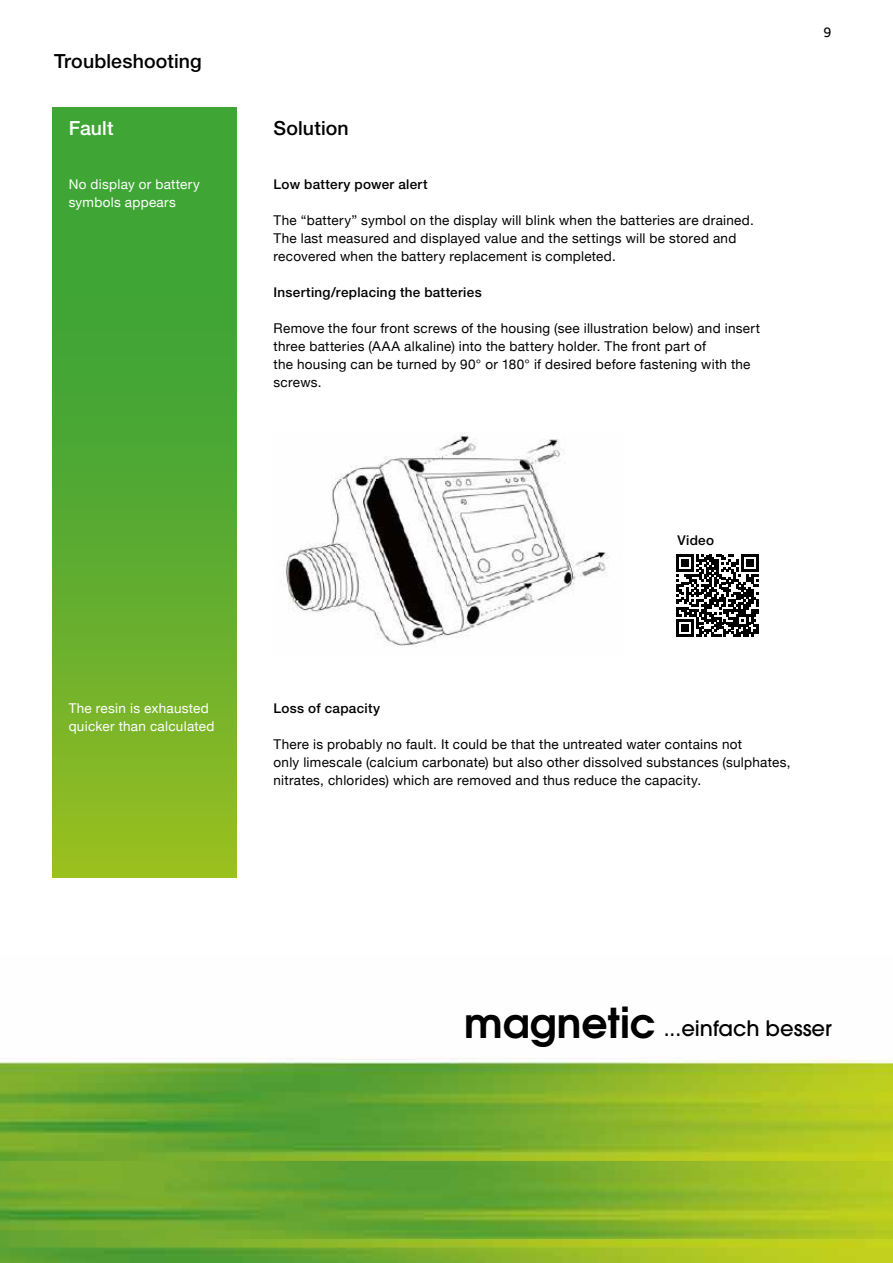
<style>
.page{position:relative;width:893px;height:1263px;background:#fff}
.page>*{position:absolute;margin:0;border:0;box-sizing:border-box;transform-origin:0 0}
.t1{font:500 21.15px "Avant Garde";color:#000}
.t2{font:500 19.5px "Helvetica Neue";letter-spacing:.01em;color:#000}
.t3{font:500 19.5px "Helvetica Neue";letter-spacing:.005em;color:#fff}
.t4{font:15px "Effra";color:#000}
.t5{font:13.5px/18px "Helvetica Neue";letter-spacing:.02em;color:#000}
.t6{font:13.5px/18px "Helvetica Neue";letter-spacing:.02em;color:#fff}
.t7{font:500 13.5px "Helvetica Neue";letter-spacing:.02em;color:#000}
.s1{font-family:"Te X Gyre Adventor";font-weight:700;font-size:40.95px}
</style>
<div class="page">
<img style="left:0;top:1058px;width:893px;height:205px">
<svg style="left:53px;top:107px;width:183px;height:770px;background:#5bac2f"></svg>
<svg style="left:676px;top:554px;width:83px;height:83px"></svg>
<img style="left:283px;top:434px;width:326px;height:213px">
<h2 class="t2" style="left:54px;top:49px;width:149px">Troubleshooting</h2>
<h2 class="t3" style="left:69px;top:116px;width:46px">Fault</h2>
<h2 class="t2" style="left:274px;top:116px;width:77px">Solution</h2>
<p class="t6" style="left:69px;top:175px;width:133px">No display or battery symbols appears</p>
<p class="t7" style="left:274px;top:176px;width:156px">Low battery power alert</p>
<p class="t5" style="left:274px;top:211px;width:482px">The “battery” symbol on the display will blink when the batteries are drained.<br>The last measured and displayed value and the settings will be stored and recovered when the battery replacement is completed.</p>
<p class="t7" style="left:274px;top:284px;width:210px">Inserting/replacing the batteries</p>
<p class="t5" style="left:274px;top:319px;width:488px">Remove the four front screws of the housing (see illustration below) and insert three batteries (AAA alkaline) into the battery holder. The front part of<br>the housing can be turned by 90° or 180° if desired before fastening with the screws.</p>
<p class="t7" style="left:677px;top:533px;width:38px">Video</p>
<p class="t4" style="left:823px;top:23px;width:10px">9</p>
<p class="t6" style="left:69px;top:699px;width:147px">The resin is exhausted quicker than calculated</p>
<p class="t7" style="left:274px;top:700px;width:108px">Loss of capacity</p>
<p class="t5" style="left:274px;top:735px;width:518px">There is probably no fault. It could be that the untreated water contains not<br>only limescale (calcium carbonate) but also other dissolved substances (sulphates, nitrates, chlorides) which are removed and thus reduce the capacity.</p>
<h1 class="t1" style="left:464px;top:1015px;width:369px"><span class="s1">magnetic</span> ...einfach besser</h1>
</div>
